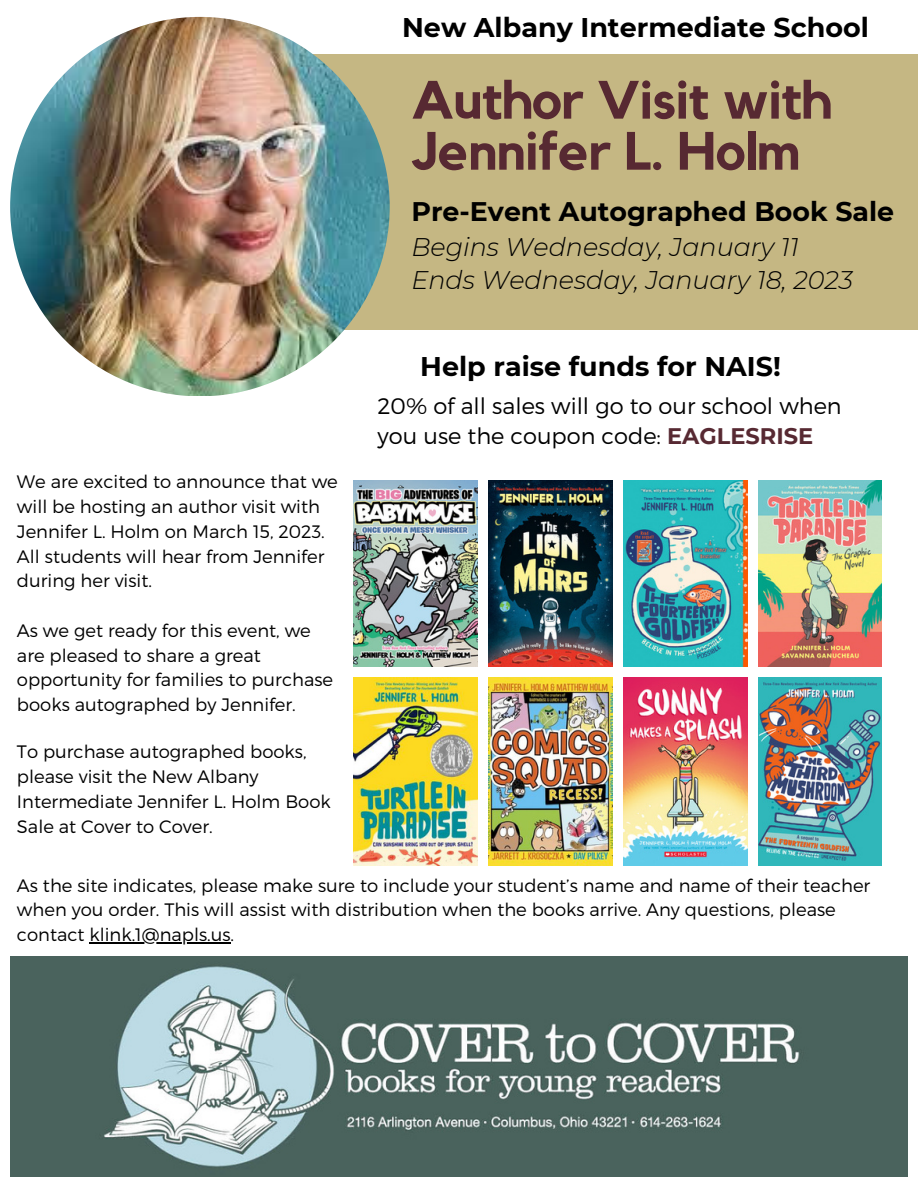
<style>
.page{position:relative;width:918px;height:1188px;background:#fff}
.page>*{position:absolute;margin:0;border:0;box-sizing:border-box;transform-origin:0 0}
.t1{font:700 53.25px/51px "Kollektif";letter-spacing:-.01em;color:#572932}
.t2{font:700 27px "Montserrat";color:#000}
.t3{font:700 26.85px "Montserrat";color:#000}
.t4{font:italic 300 25.5px/32.8px "Montserrat";color:#000}
.t5{font:300 22.5px/30.3px "Montserrat";color:#000}
.t6{font:300 18px/24.8px "Montserrat";color:#000}
.s1{font-weight:700;color:#572932}
</style>
<div class="page">
<img style="left:354px;top:480px;width:123px;height:187px">
<img style="left:489px;top:480px;width:123px;height:187px">
<img style="left:624px;top:480px;width:123px;height:187px">
<img style="left:759px;top:480px;width:122px;height:187px">
<div style="left:312px;top:54px;width:606px;height:276px;background:#c5b783"></div>
<img style="left:10px;top:17px;width:379px;height:379px">
<img style="left:354px;top:677px;width:123px;height:188px">
<img style="left:489px;top:677px;width:123px;height:188px">
<img style="left:624px;top:677px;width:123px;height:188px">
<img style="left:759px;top:677px;width:122px;height:188px">
<img style="left:10px;top:956px;width:898px;height:221px">
<hr style="left:89px;top:942px;width:142px;height:1px;background:#000">
<h2 class="t2" style="left:402px;top:11px;width:468px">New Albany Intermediate School</h2>
<h1 class="t1" style="left:411px;top:77px;width:422px">Author Visit with<br>Jennifer L. Holm</h1>
<h3 class="t3" style="left:411px;top:195px;width:484px">Pre-Event Autographed Book Sale</h3>
<h3 class="t4" style="left:411px;top:231px;width:443px">Begins Wednesday, January 11<br>Ends Wednesday, January 18, 2023</h3>
<h2 class="t2" style="left:420px;top:350px;width:362px">Help raise funds for NAIS!</h2>
<p class="t6" style="left:17px;top:469px;width:322px">We are excited to announce that we will be hosting an author visit with<br>Jennifer L. Holm on March 15, 2023.<br>All students will hear from Jennifer during her visit.</p>
<p class="t6" style="left:17px;top:617px;width:318px">As we get ready for this event, we are pleased to share a great opportunity for families to purchase books autographed by Jennifer.</p>
<p class="t6" style="left:17px;top:739px;width:315px">To purchase autographed books, please visit the New Albany<br>Intermediate Jennifer L. Holm Book<br>Sale at Cover to Cover.</p>
<p class="t5" style="left:378px;top:390px;width:466px">20% of all sales will go to our school when you use the coupon code: <span class="s1">EAGLESRISE</span></p>
<p class="t6" style="left:17px;top:872px;width:855px">As the site indicates, please make sure to include your student’s name and name of their teacher when you order. This will assist with distribution when the books arrive. Any questions, please contact klink.1@napls.us.</p>
</div>
